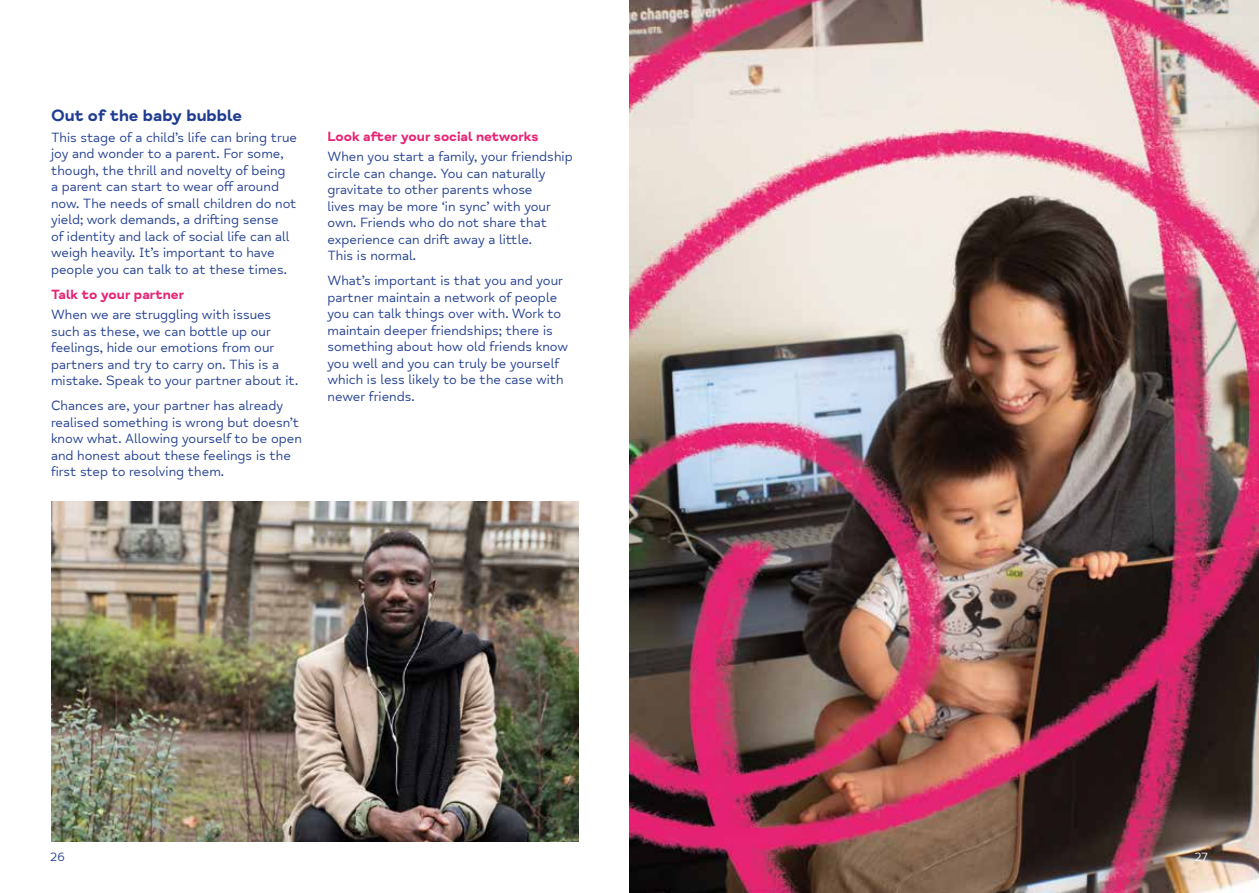
<style>
.page{position:relative;width:1259px;height:893px;background:#fff}
.page>*{position:absolute;margin:0;border:0;box-sizing:border-box;transform-origin:0 0}
.t1{font:700 16.5px "Mind Meridian";color:#1f3c90}
.t2{font:13.5px/16.5px "Mind Meridian";color:#1f3c90}
.t3{font:700 13.5px "Mind Meridian";color:#e72274}
.t4{font:12px "Mind Meridian";color:#1f3c90}
.t5{font:12px "Mind Meridian";color:#fff}
</style>
<div class="page">
<img style="left:51px;top:502px;width:527px;height:340px">
<img style="left:629px;top:0;width:630px;height:893px">
<p class="t1" style="left:51px;top:105px;width:193px">Out of the baby bubble</p>
<p class="t2" style="left:51px;top:129px;width:247px">This stage of a child’s life can bring true joy and wonder to a parent. For some, though, the thrill and novelty of being<br>a parent can start to wear off around now. The needs of small children do not yield; work demands, a drifting sense<br>of identity and lack of social life can all weigh heavily. It’s important to have people you can talk to at these times.</p>
<p class="t3" style="left:51px;top:286px;width:135px">Talk to your partner</p>
<p class="t2" style="left:51px;top:307px;width:249px">When we are struggling with issues such as these, we can bottle up our feelings, hide our emotions from our partners and try to carry on. This is a mistake. Speak to your partner about it.</p>
<p class="t2" style="left:51px;top:398px;width:252px">Chances are, your partner has already realised something is wrong but doesn’t know what. Allowing yourself to be open and honest about these feelings is the first step to resolving them.</p>
<p class="t3" style="left:327px;top:128px;width:212px">Look after your social networks</p>
<p class="t2" style="left:327px;top:149px;width:247px">When you start a family, your friendship circle can change. You can naturally gravitate to other parents whose<br>lives may be more ‘in sync’ with your own. Friends who do not share that experience can drift away a little.<br>This is normal.</p>
<p class="t2" style="left:327px;top:273px;width:242px">What’s important is that you and your partner maintain a network of people you can talk things over with. Work to maintain deeper friendships; there is something about how old friends know you well and you can truly be yourself which is less likely to be the case with newer friends.</p>
<p class="t4" style="left:50px;top:850px;width:16px">26</p>
<p class="t5" style="left:1194px;top:850px;width:15px">27</p>
</div>
